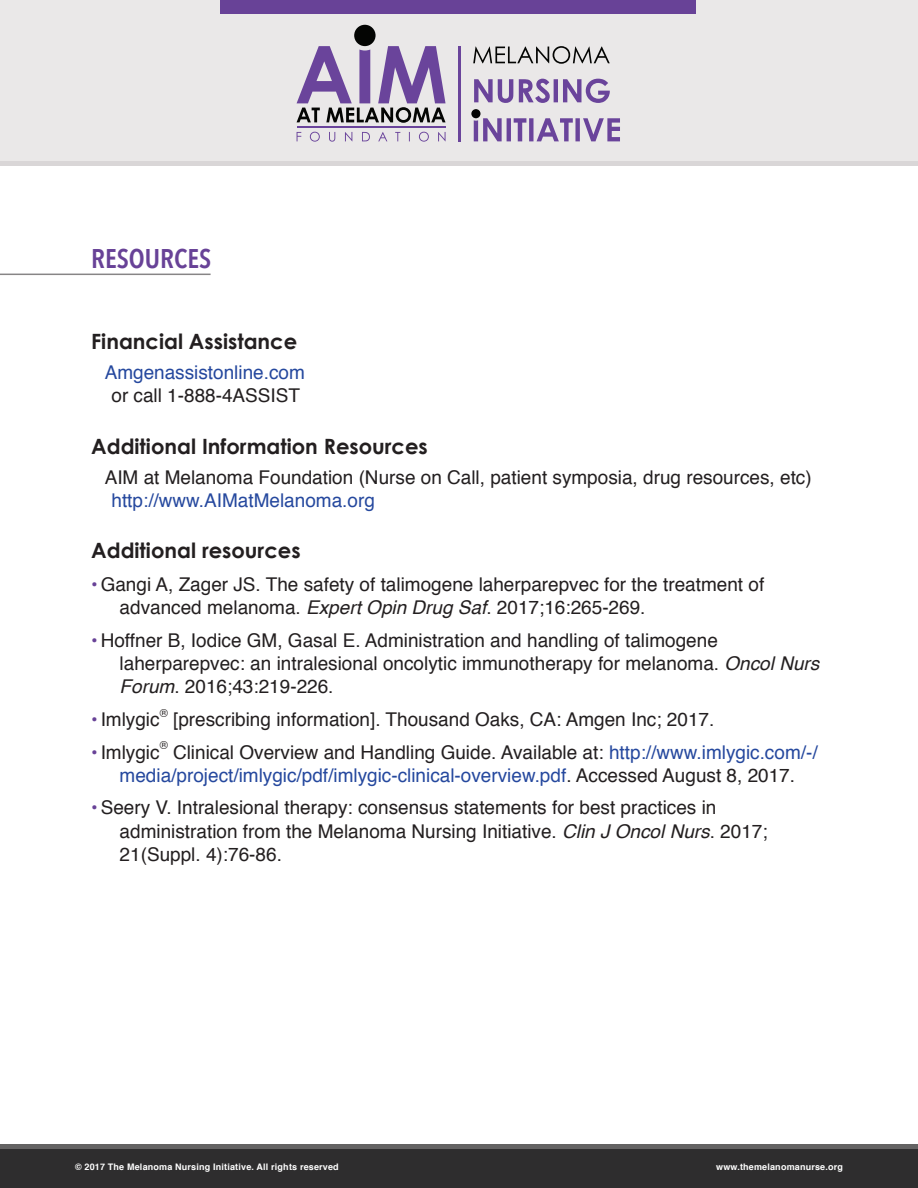
<style>
.page{position:relative;width:918px;height:1188px;background:#fff}
.page>*{position:absolute;margin:0;border:0;box-sizing:border-box;transform-origin:0 0}
.t1{font:600 27px "Avenir Next Condensed";color:#684297}
.t2{font:700 21px "Century Gothic";color:#231f20}
.t3{font:18.9px/23.1px "Helvetica";color:#231f20}
.t4{font:18.9px/23.1px "Helvetica";color:#25489e;text-align:center}
.t5{font:11.1px "Helvetica";color:#231f20}
.t6{font:700 9px "Helvetica";letter-spacing:.02em;color:#fff}
.s1{color:#231f20}
.s2{color:#25489e}
.s3{font-size:18.75px;color:#684297}
.s4{font-style:italic}
</style>
<div class="page">
<div style="left:0;top:1149px;width:918px;height:39px;background:#2e2d2e"></div>
<div style="left:0;top:1144px;width:918px;height:5px;background:#646363"></div>
<div style="left:0;top:0;width:918px;height:161px;background:#eae8e8"></div>
<div style="left:0;top:161px;width:918px;height:5px;background:#d9d6d7"></div>
<svg style="left:297px;top:132px;width:149px;height:10px"></svg>
<hr style="left:297px;top:127px;width:149px;height:1px;background:#6a449b">
<svg style="left:297px;top:46px;width:149px;height:77px"></svg>
<div style="left:354px;top:25px;width:22px;height:21px;background:#040503;border-radius:50%"></div>
<hr style="left:459px;top:46px;width:2px;height:95px;background:#6a449b">
<svg style="left:473px;top:46px;width:137px;height:18px"></svg>
<svg style="left:474px;top:79px;width:136px;height:24px"></svg>
<svg style="left:474px;top:118px;width:146px;height:23px"></svg>
<div style="left:471px;top:109px;width:10px;height:9px;background:#040503;border-radius:50%"></div>
<div style="left:221px;top:0;width:475px;height:14px;background:#684297"></div>
<hr style="left:0;top:274px;width:211px;height:1px;background:#878586">
<p class="t1" style="left:91px;top:235px;width:122px">RESOURCES</p>
<p class="t2" style="left:91px;top:325px;width:208px">Financial Assistance</p>
<p class="t4" style="left:105px;top:361px;width:202px">Amgenassistonline.com <span class="s1">or call 1-888-4ASSIST</span></p>
<p class="t2" style="left:91px;top:430px;width:338px">Additional Information Resources</p>
<p class="t3" style="left:111px;top:466px;width:702px;text-indent:-7px">AIM at Melanoma Foundation (Nurse on Call, patient symposia, drug resources, etc) <span class="s2">http://www.AIMatMelanoma.org</span></p>
<p class="t2" style="left:91px;top:535px;width:211px">Additional resources</p>
<p class="t3" style="left:120px;top:573px;width:646px;text-indent:-28px"><span class="s3">•</span> Gangi A, Zager JS. The safety of talimogene laherparepvec for the treatment of advanced melanoma. <span class="s4">Expert Opin Drug Saf</span>. 2017;16:265-269.</p>
<p class="t3" style="left:120px;top:629px;width:701px;text-indent:-28px"><span class="s3">•</span> Hoffner B, Iodice GM, Gasal E. Administration and handling of talimogene laherparepvec: an intralesional oncolytic immunotherapy for melanoma. <span class="s4">Oncol Nurs<br>Forum</span>. 2016;43:219-226.</p>
<p class="t3" style="left:91px;top:708px;width:70px"><span class="s3">•</span> Imlygic</p>
<p class="t5" style="left:160px;top:704px;width:10px">®</p>
<p class="t3" style="left:173px;top:708px;width:543px">[prescribing information]. Thousand Oaks, CA: Amgen Inc; 2017.</p>
<p class="t3" style="left:91px;top:741px;width:70px"><span class="s3">•</span> Imlygic</p>
<p class="t5" style="left:160px;top:737px;width:10px">®</p>
<p class="t4" style="left:120px;top:741px;width:700px;text-align:left;text-indent:53px"><span class="s1">Clinical Overview and Handling Guide. Available at:</span> http://www.imlygic.com/-/ media/project/imlygic/pdf/imlygic-clinical-overview.pdf<span class="s1">. Accessed August 8, 2017.</span></p>
<p class="t3" style="left:120px;top:797px;width:650px;text-indent:-28px"><span class="s3">•</span> Seery V. Intralesional therapy: consensus statements for best practices in administration from the Melanoma Nursing Initiative. <span class="s4">Clin J Oncol Nurs</span>. 2017;<br>21(Suppl. 4):76-86.</p>
<p class="t6" style="left:75px;top:1159px;width:265px">© 2017 The Melanoma Nursing Initiative. All rights reserved</p>
<p class="t6" style="left:716px;top:1159px;width:128px">www.themelanomanurse.org</p>
</div>
